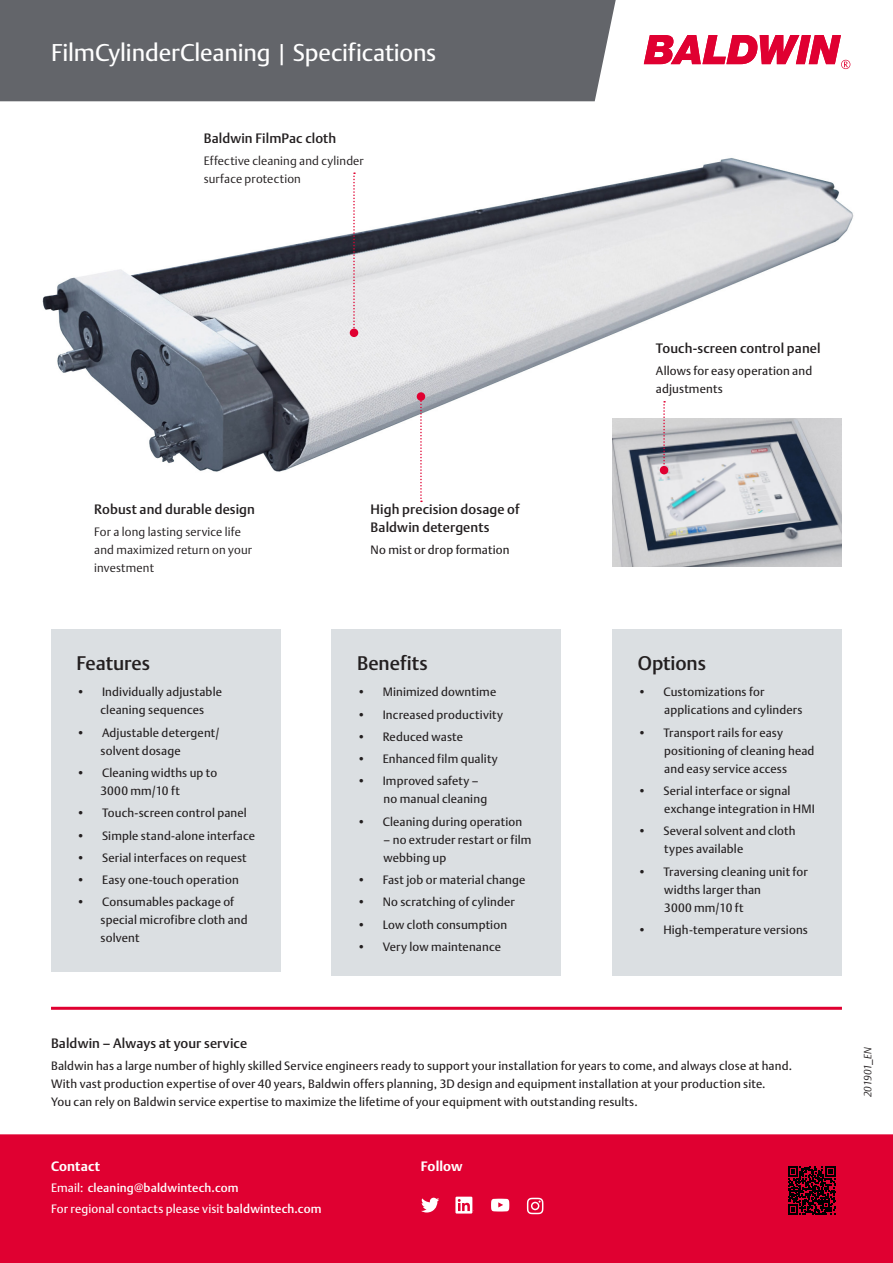
<style>
.page{position:relative;width:893px;height:1263px;background:#fff}
.page>*{position:absolute;margin:0;border:0;box-sizing:border-box;transform-origin:0 0}
.Header__Publication{font:24px "DTL Argo T";letter-spacing:-.005em;color:#fff}
.Heading_3{font:500 19.5px "DTL Argo T";letter-spacing:-.005em;color:#231f20}
.Heading_4{font:500 13.5px/18px "DTL Argo T";letter-spacing:.01em;color:#231f20}
.t1{font:700 13.5px "DTL Argo T";letter-spacing:.01em;color:#fff}
.Copy{font:12px/18px "DTL Argo T";letter-spacing:.01em;color:#231f20}
.Heading_4-2{font:300 12px/18px "DTL Argo T";letter-spacing:.015em;color:#231f20}
.Footer__Copy{font:500 12px/21.3px "DTL Argo T";letter-spacing:.01em;color:#fff}
.t2{font:italic 300 10.5px "DTL Argo T";letter-spacing:-.03em;color:#231f20}
.s1{font-weight:300}
.s2{font-weight:400}
</style>
<div class="page">
<div style="left:0;top:0;width:616px;height:101px;background:#63656a"></div>
<svg style="left:644px;top:35px;width:206px;height:34px"></svg>
<div style="left:0;top:1134px;width:893px;height:129px;background:#e00031"></div>
<svg style="left:421px;top:1198px;width:18px;height:14px"></svg>
<svg style="left:455px;top:1197px;width:19px;height:16px"></svg>
<svg style="left:491px;top:1199px;width:18px;height:12px"></svg>
<svg style="left:527px;top:1198px;width:16px;height:16px"></svg>
<img style="left:42px;top:158px;width:812px;height:345px">
<svg style="left:788px;top:1167px;width:48px;height:48px;background:#4c0010"></svg>
<div style="left:612px;top:629px;width:230px;height:347px;background:#dbdfe2"></div>
<div style="left:51px;top:629px;width:230px;height:343px;background:#dbdfe2"></div>
<div style="left:332px;top:629px;width:229px;height:347px;background:#dbdfe2"></div>
<hr style="left:51px;top:1007px;width:791px;height:3px;background:#e00031">
<img style="left:612px;top:418px;width:230px;height:149px">
<div style="left:660px;top:466px;width:8px;height:8px;background:#e00031;border-radius:50%"></div>
<svg style="left:663px;top:401px;width:2px;height:65px"></svg>
<div style="left:417px;top:392px;width:8px;height:9px;background:#e00031;border-radius:50%"></div>
<svg style="left:420px;top:400px;width:2px;height:102px"></svg>
<div style="left:350px;top:329px;width:8px;height:8px;background:#e00031;border-radius:50%"></div>
<svg style="left:353px;top:172px;width:2px;height:157px"></svg>
<p class="Header__Publication" style="left:51px;top:38px;width:387px">FilmCylinderCleaning <span class="s1">|</span> Specifications</p>
<p class="Heading_4" style="left:204px;top:129px;width:134px">Baldwin FilmPac cloth</p>
<p class="Heading_4-2" style="left:204px;top:151px;width:162px">Effective cleaning and cylinder surface protection</p>
<p class="Heading_4" style="left:94px;top:500px;width:162px">Robust and durable design</p>
<p class="Heading_4-2" style="left:94px;top:523px;width:159px">For a long lasting service life and maximized return on your investment</p>
<p class="Heading_3" style="left:77px;top:651px;width:75px">Features</p>
<p class="Copy" style="left:77px;top:683px;width:147px;text-align:center">• Individually adjustable cleaning sequences</p>
<p class="Copy" style="left:101px;top:723px;width:121px;text-indent:-24px">• Adjustable detergent/ solvent dosage</p>
<p class="Copy" style="left:101px;top:764px;width:118px;text-indent:-24px">• Cleaning widths up to<br>3000 mm/10 ft</p>
<p class="Copy" style="left:77px;top:804px;width:172px">• Touch-screen control panel</p>
<p class="Copy" style="left:77px;top:826px;width:180px">• Simple stand-alone interface</p>
<p class="Copy" style="left:77px;top:848px;width:172px">• Serial interfaces on request</p>
<p class="Copy" style="left:77px;top:871px;width:164px">• Easy one-touch operation</p>
<p class="Copy" style="left:101px;top:893px;width:149px;text-indent:-24px">• Consumables package of special microfibre cloth and solvent</p>
<p class="Heading_4" style="left:371px;top:500px;width:150px">High precision dosage of<br>Baldwin detergents</p>
<p class="Copy" style="left:371px;top:541px;width:140px">No mist or drop formation</p>
<p class="Heading_3" style="left:357px;top:651px;width:72px">Benefits</p>
<p class="Copy" style="left:357px;top:683px;width:141px">• Minimized downtime</p>
<p class="Copy" style="left:357px;top:705px;width:147px">• Increased productivity</p>
<p class="Copy" style="left:357px;top:728px;width:107px">• Reduced waste</p>
<p class="Copy" style="left:357px;top:750px;width:142px">• Enhanced film quality</p>
<p class="Copy" style="left:384px;top:772px;width:105px;text-indent:-26px">• Improved safety – no manual cleaning</p>
<p class="Copy" style="left:357px;top:812px;width:167px">• Cleaning during operation</p>
<p class="Copy" style="left:384px;top:830px;width:149px">– no extruder restart or film webbing up</p>
<p class="Copy" style="left:357px;top:871px;width:170px">• Fast job or material change</p>
<p class="Copy" style="left:357px;top:893px;width:159px">• No scratching of cylinder</p>
<p class="Copy" style="left:357px;top:915px;width:151px">• Low cloth consumption</p>
<p class="Copy" style="left:357px;top:937px;width:145px">• Very low maintenance</p>
<p class="Heading_4" style="left:656px;top:339px;width:166px">Touch-screen control panel</p>
<p class="Copy" style="left:656px;top:362px;width:158px">Allows for easy operation and adjustments</p>
<p class="Heading_3" style="left:638px;top:651px;width:70px">Options</p>
<p class="Copy" style="left:664px;top:683px;width:140px;text-indent:-26px">• Customizations for applications and cylinders</p>
<p class="Copy" style="left:664px;top:723px;width:152px;text-indent:-26px">• Transport rails for easy positioning of cleaning head and easy service access</p>
<p class="Copy" style="left:664px;top:782px;width:152px;text-indent:-26px">• Serial interface or signal exchange integration in HMI</p>
<p class="Copy" style="left:664px;top:822px;width:133px;text-indent:-26px">• Several solvent and cloth types available</p>
<p class="Copy" style="left:664px;top:862px;width:145px;text-indent:-26px">• Traversing cleaning unit for widths larger than<br>3000 mm/10 ft</p>
<p class="Copy" style="left:638px;top:920px;width:172px">• High-temperature versions</p>
<p class="Heading_4" style="left:51px;top:1034px;width:198px">Baldwin – Always at your service</p>
<p class="Copy" style="left:51px;top:1057px;width:743px">Baldwin has a large number of highly skilled Service engineers ready to support your installation for years to come, and always close at hand.<br>With vast production expertise of over 40 years, Baldwin offers planning, 3D design and equipment installation at your production site.<br>You can rely on Baldwin service expertise to maximize the lifetime of your equipment with outstanding results.</p>
<p class="t1" style="left:51px;top:1158px;width:51px">Contact</p>
<p class="Footer__Copy" style="left:51px;top:1177px;width:272px"><span class="s2">Email:</span> cleaning@baldwintech.com<br><span class="s2">For regional contacts please visit</span> baldwintech.com</p>
<p class="t1" style="left:421px;top:1158px;width:43px">Follow</p>
<p class="t2" style="left:861px;top:1097px;width:51px;rotate:-90deg">201901_EN</p>
</div>
